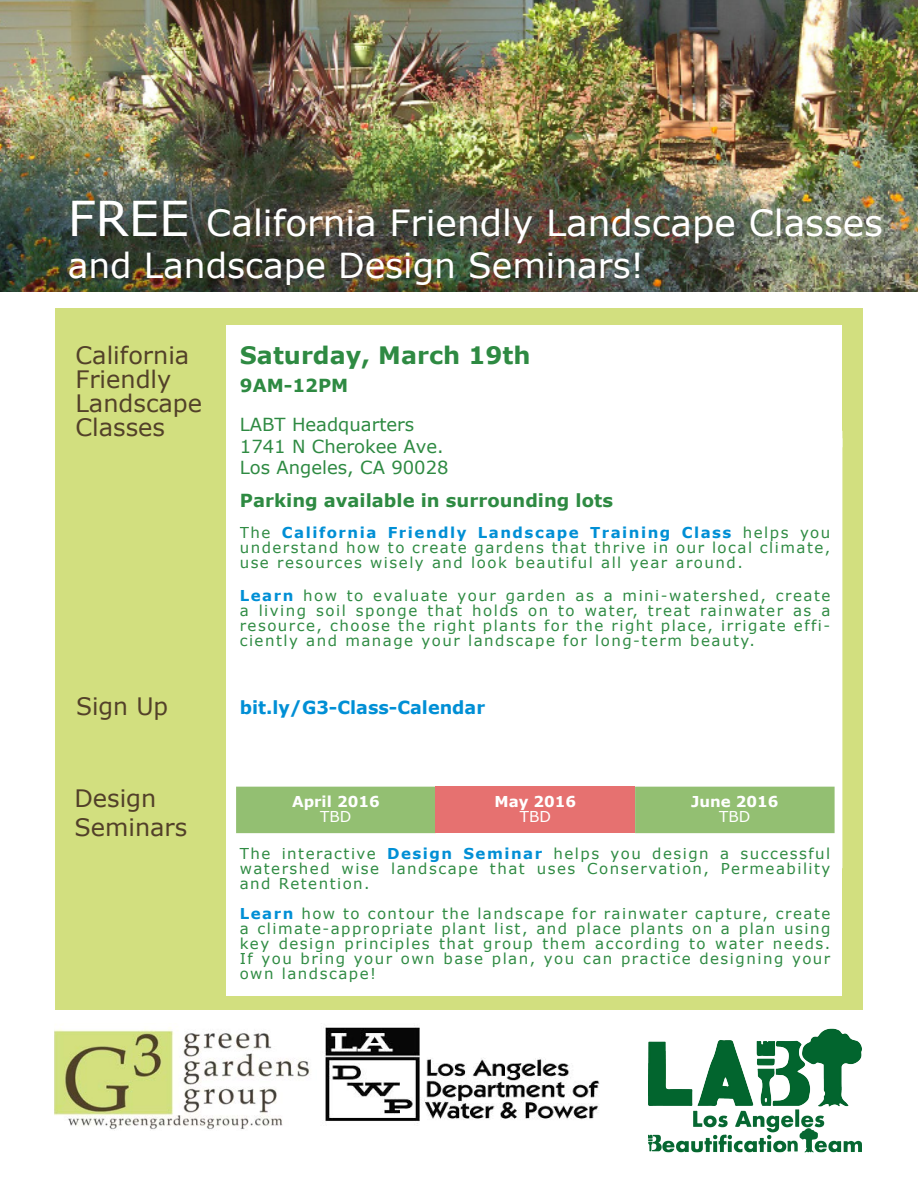
<style>
.page{position:relative;width:918px;height:1188px;background:#fff}
.page>*{position:absolute;margin:0;border:0;box-sizing:border-box;transform-origin:0 0}
.t1{font:36px "Verdana";color:#fff}
.t2{font:34.5px "Verdana";color:#fff}
.t3{font:24px/24px "Verdana";color:#534129}
.t4{font:700 24px "Verdana";color:#2e8a42}
.t5{font:24px/28.8px "Verdana";color:#524029}
.t6{font:18px/21.6px "Verdana";color:#2e8a42}
.t7{font:700 18px "Verdana";color:#2e8a42}
.t8{font:700 18px "Verdana";color:#008fd5}
.t9{font:15px/15px "Verdana";letter-spacing:.1em;color:#2f8b43;text-align:justify}
.t10{font:700 15px "Verdana";color:#fff}
.t11{font:15px "Verdana";color:#fff}
.s1{font-size:48px}
.s2{font-weight:700;color:#008fd5}
</style>
<div class="page">
<img style="left:0;top:0;width:918px;height:291px">
<div style="left:55px;top:308px;width:807px;height:701px;background:#d2df7f"></div>
<img style="left:54px;top:1028px;width:256px;height:102px">
<div style="left:227px;top:326px;width:615px;height:670px;background:#fff"></div>
<img style="left:325px;top:1025px;width:275px;height:99px">
<div style="left:236px;top:787px;width:599px;height:46px;background:#93bf72"></div>
<div style="left:436px;top:787px;width:199px;height:46px;background:#e67170"></div>
<img style="left:648px;top:1028px;width:214px;height:125px">
<p class="t1" style="left:68px;top:198px;width:817px"><span class="s1">FREE</span> California Friendly Landscape Classes</p>
<p class="t2" style="left:68px;top:241px;width:578px">and Landscape Design Seminars!</p>
<p class="t3" style="left:76px;top:343px;width:128px">California<br>Friendly<br>Landscape<br>Classes</p>
<h3 class="t3" style="left:76px;top:694px;width:94px">Sign Up</h3>
<h3 class="t5" style="left:74px;top:784px;width:115px">Design<br>Seminars</h3>
<h3 class="t4" style="left:240px;top:339px;width:292px">Saturday, March 19th</h3>
<p class="t7" style="left:240px;top:372px;width:110px">9AM-12PM</p>
<p class="t6" style="left:240px;top:414px;width:210px">LABT Headquarters<br>1741 N Cherokee Ave.<br>Los Angeles, CA 90028</p>
<p class="t7" style="left:240px;top:488px;width:375px">Parking available in surrounding lots</p>
<p class="t9" style="left:240px;top:525px;width:592px">The <span class="s2">California Friendly Landscape Training Class</span> helps you understand how to create gardens that thrive in our local climate, use resources wisely and look beautiful all year around.</p>
<p class="t9" style="left:240px;top:588px;width:592px"><span class="s2">Learn</span> how to evaluate your garden as a mini-watershed, create a living soil sponge that holds on to water, treat rainwater as a resource, choose the right plants for the right place, irrigate effi&shy;ciently and manage your landscape for long-term beauty.</p>
<p class="t8" style="left:240px;top:694px;width:247px">bit.ly/G3-Class-Calendar</p>
<p class="t10" style="left:292px;top:791px;width:89px">April 2016</p>
<p class="t11" style="left:320px;top:806px;width:33px">TBD</p>
<p class="t10" style="left:494px;top:791px;width:83px">May 2016</p>
<p class="t11" style="left:520px;top:806px;width:33px">TBD</p>
<p class="t10" style="left:691px;top:791px;width:89px">June 2016</p>
<p class="t11" style="left:719px;top:806px;width:33px">TBD</p>
<p class="t9" style="left:240px;top:846px;width:592px">The interactive <span class="s2">Design Seminar</span> helps you design a successful watershed wise landscape that uses Conservation, Permeability and Retention.</p>
<p class="t9" style="left:240px;top:906px;width:592px"><span class="s2">Learn</span> how to contour the landscape for rainwater capture, create a climate-appropriate plant list, and place plants on a plan using key design principles that group them according to water needs.<br>If you bring your own base plan, you can practice designing your own landscape!</p>
</div>
